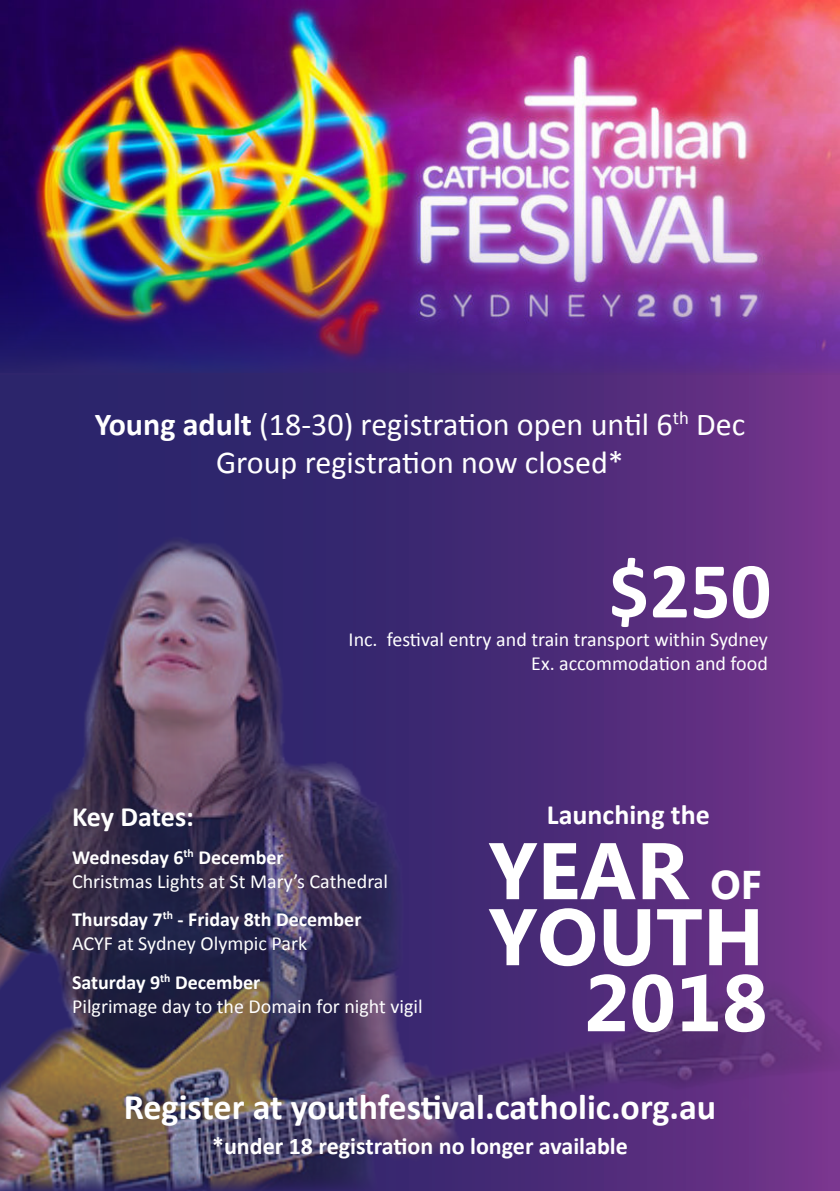
<style>
.page{position:relative;width:840px;height:1191px;background:#fff}
.page>*{position:absolute;margin:0;border:0;box-sizing:border-box;transform-origin:0 0}
.t1{font:700 80px "Microsoft New Tai Lue";color:#fff}
.t2{font:700 80px "Calibri";color:#fff}
.t3{font:700 36px "Calibri";color:#fff}
.t4{font:32px "Calibri";color:#fff}
.t5{font:700 28px "Calibri";color:#fff}
.t6{font:700 24px "Calibri";color:#fff}
.t7{font:20px "Calibri";color:#fff}
.t8{font:700 20px "Calibri";color:#fff}
.s1{font-weight:700}
.s2{font-size:40px}
</style>
<div class="page">
<svg style="left:0;top:374px;width:839px;height:157px;background:#432975"></svg>
<div style="left:0;top:531px;width:839px;height:660px;background:#231f20;opacity:.5"></div>
<img style="left:0;top:0;width:839px;height:372px">
<p class="t4" style="left:95px;top:404px;width:651px"><span class="s1">Young adult</span> (18-30) registration open until 6<sup>th</sup> Dec</p>
<p class="t4" style="left:216px;top:442px;width:409px">Group registration now closed*</p>
<p class="t2" style="left:608px;top:540px;width:164px">$250</p>
<p class="t7" style="left:348px;top:626px;width:420px">Inc. festival entry and train transport within Sydney</p>
<p class="t7" style="left:531px;top:650px;width:238px">Ex. accommodation and food</p>
<p class="t5" style="left:72px;top:798px;width:123px">Key Dates:</p>
<p class="t8" style="left:72px;top:844px;width:213px">Wednesday 6<sup>th</sup> December</p>
<p class="t7" style="left:72px;top:868px;width:317px">Christmas Lights at St Mary’s Cathedral</p>
<p class="t8" style="left:72px;top:906px;width:291px">Thursday 7<sup>th</sup> - Friday 8th December</p>
<p class="t7" style="left:72px;top:930px;width:236px">ACYF at Sydney Olympic Park</p>
<p class="t8" style="left:72px;top:969px;width:190px">Saturday 9<sup>th</sup> December</p>
<p class="t7" style="left:72px;top:993px;width:352px">Pilgrimage day to the Domain for night vigil</p>
<p class="t5" style="left:546px;top:796px;width:164px">Launching the</p>
<p class="t1" style="left:488px;top:825px;width:274px">YEAR <span class="s2">OF</span></p>
<p class="t1" style="left:488px;top:891px;width:277px">YOUTH</p>
<p class="t1" style="left:583px;top:957px;width:185px">2018</p>
<p class="t3" style="left:124px;top:1084px;width:593px">Register at youthfestival.catholic.org.au</p>
<p class="t6" style="left:212px;top:1130px;width:417px">*under 18 registration no longer available</p>
</div>
